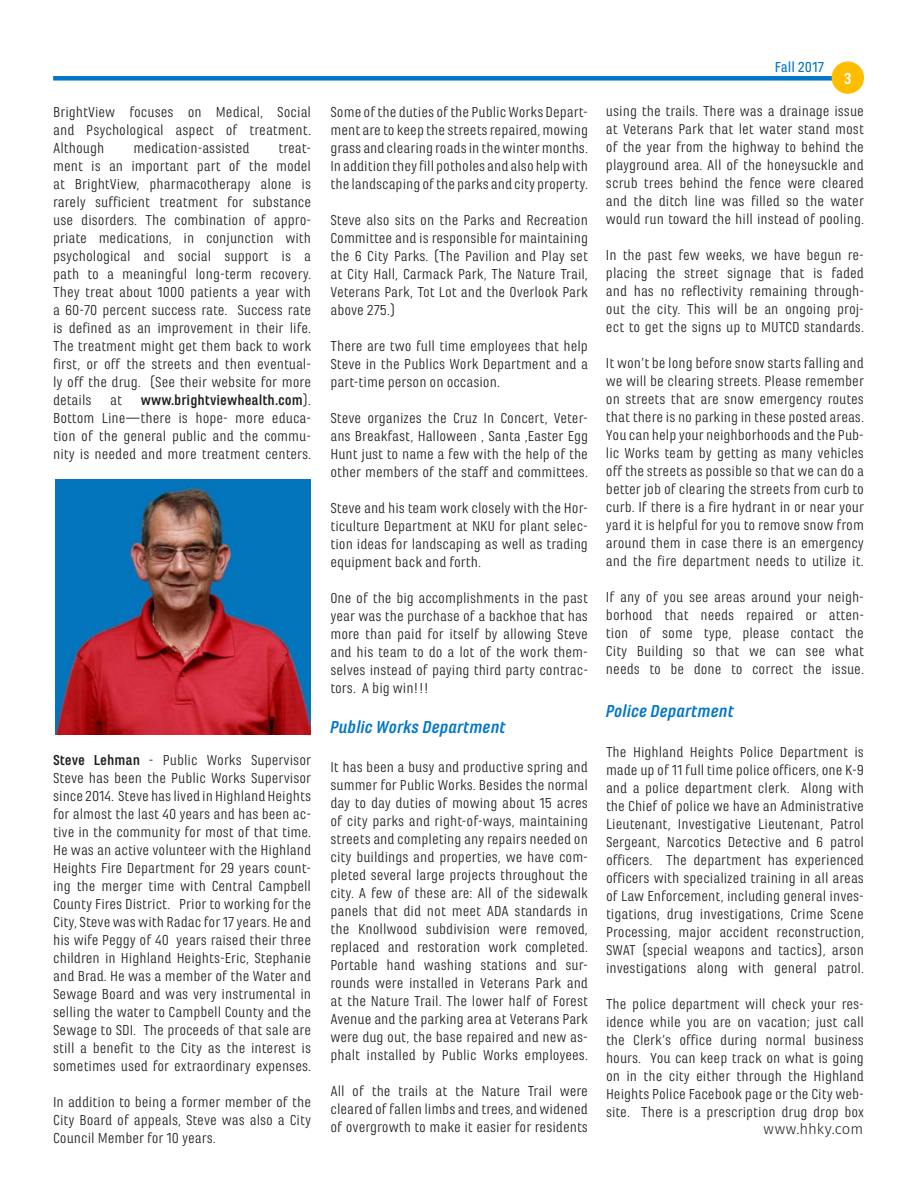
<style>
.page{position:relative;width:918px;height:1188px;background:#fff}
.page>*{position:absolute;margin:0;border:0;box-sizing:border-box;transform-origin:0 0}
.t1{font:italic 700 18px "Marianina Wd FY";color:#0076c8}
.t2{font:700 16.5px "Marianina Wd FY";color:#fff}
.t3{font:15px/18px "Marianina Wd FY";color:#231f20;text-align:justify}
.t4{font:300 15px "Fira Sans";color:#231f20}
.t5{font:500 15px "Marianina Wd FY";color:#0076c8}
.s1{font-weight:700}
</style>
<div class="page">
<div style="left:53px;top:76px;width:785px;height:5px;background:#0076c8"></div>
<div style="left:832px;top:62px;width:31px;height:31px;background:#ffbd00;border-radius:50%"></div>
<div style="left:832px;top:62px;width:32px;height:32px;border:2px solid #ffbd00;border-radius:50%"></div>
<img style="left:56px;top:480px;width:255px;height:255px">
<p class="t3" style="left:53px;top:103px;width:260px">BrightView focuses on Medical, Social and Psychological aspect of treatment.<br>Although</p>
<p class="t3" style="left:133px;top:139px;width:117px">medication-assisted</p>
<p class="t3" style="left:53px;top:139px;width:260px;text-indent:225px">treat&shy;ment is an important part of the model at BrightView, pharmacotherapy alone is rarely sufficient treatment for substance use disorders. The combination of appro&shy;priate medications, in conjunction with psychological and social support is a path to a meaningful long-term recovery.<br>They treat about 1000 patients a year with a 60-70 percent success rate. Success rate is defined as an improvement in their life.<br>The treatment might get them back to work first, or off the streets and then eventual&shy;ly off the drug. (See their website for more details at <span class="s1">www.brightviewhealth.com</span>).<br>Bottom Line—there is hope- more educa&shy;tion of the general public and the commu&shy;nity is needed and more treatment centers.</p>
<p class="t3" style="left:53px;top:751px;width:260px"><span class="s1">Steve Lehman</span> - Public Works Supervisor Steve has been the Public Works Supervisor since 2014. Steve has lived in Highland Heights for almost the last 40 years and has been ac&shy;tive in the community for most of that time.<br>He was an active volunteer with the Highland Heights Fire Department for 29 years count&shy;ing the merger time with Central Campbell County Fires District. Prior to working for the City, Steve was with Radac for 17 years. He and his wife Peggy of 40 years raised their three children in Highland Heights-Eric, Stephanie and Brad. He was a member of the Water and Sewage Board and was very instrumental in selling the water to Campbell County and the Sewage to SDI. The proceeds of that sale are still a benefit to the City as the interest is sometimes used for extraordinary expenses.</p>
<p class="t3" style="left:53px;top:1093px;width:260px">In addition to being a former member of the City Board of appeals, Steve was also a City Council Member for 10 years.</p>
<p class="t3" style="left:330px;top:103px;width:259px">Some of the duties of the Public Works Depart&shy;ment are to keep the streets repaired, mowing grass and clearing roads in the winter months.<br>In addition they fill potholes and also help with the landscaping of the parks and city property.</p>
<p class="t3" style="left:330px;top:211px;width:259px">Steve also sits on the Parks and Recreation Committee and is responsible for maintaining the 6 City Parks. (The Pavilion and Play set at City Hall, Carmack Park, The Nature Trail, Veterans Park, Tot Lot and the Overlook Park above 275.)</p>
<p class="t3" style="left:330px;top:337px;width:259px">There are two full time employees that help Steve in the Publics Work Department and a part-time person on occasion.</p>
<p class="t3" style="left:330px;top:409px;width:259px">Steve organizes the Cruz In Concert, Veter&shy;ans Breakfast, Halloween , Santa ,Easter Egg Hunt just to name a few with the help of the other members of the staff and committees.</p>
<p class="t3" style="left:330px;top:499px;width:259px">Steve and his team work closely with the Hor&shy;ticulture Department at NKU for plant selec&shy;tion ideas for landscaping as well as trading equipment back and forth.</p>
<p class="t3" style="left:330px;top:589px;width:259px">One of the big accomplishments in the past year was the purchase of a backhoe that has more than paid for itself by allowing Steve and his team to do a lot of the work them&shy;selves instead of paying third party contrac&shy;tors. A big win!!!</p>
<p class="t1" style="left:330px;top:717px;width:177px">Public Works Department</p>
<p class="t3" style="left:330px;top:758px;width:259px">It has been a busy and productive spring and summer for Public Works. Besides the normal day to day duties of mowing about 15 acres of city parks and right-of-ways, maintaining streets and completing any repairs needed on city buildings and properties, we have com&shy;pleted several large projects throughout the city. A few of these are: All of the sidewalk panels that did not meet ADA standards in the Knollwood subdivision were removed, replaced and restoration work completed.<br>Portable hand washing stations and sur&shy;rounds were installed in Veterans Park and at the Nature Trail. The lower half of Forest Avenue and the parking area at Veterans Park were dug out, the base repaired and new as&shy;phalt installed by Public Works employees.</p>
<p class="t3" style="left:330px;top:1082px;width:259px">All of the trails at the Nature Trail were cleared of fallen limbs and trees, and widened of overgrowth to make it easier for residents</p>
<p class="t5" style="left:775px;top:59px;width:51px">Fall 2017</p>
<p class="t2" style="left:844px;top:69px;width:9px">3</p>
<p class="t3" style="left:606px;top:102px;width:260px">using the trails. There was a drainage issue at Veterans Park that let water stand most of the year from the highway to behind the playground area. All of the honeysuckle and scrub trees behind the fence were cleared and the ditch line was filled so the water would run toward the hill instead of pooling.</p>
<p class="t3" style="left:606px;top:246px;width:260px">In the past few weeks, we have begun re&shy;placing the street signage that is faded and has no reflectivity remaining through&shy;out the city. This will be an ongoing proj&shy;ect to get the signs up to MUTCD standards.</p>
<p class="t3" style="left:606px;top:354px;width:260px">It won’t be long before snow starts falling and we will be clearing streets. Please remember on streets that are snow emergency routes that there is no parking in these posted areas.<br>You can help your neighborhoods and the Pub&shy;lic Works team by getting as many vehicles off the streets as possible so that we can do a better job of clearing the streets from curb to curb. If there is a fire hydrant in or near your yard it is helpful for you to remove snow from around them in case there is an emergency and the fire department needs to utilize it.</p>
<p class="t3" style="left:606px;top:588px;width:260px">If any of you see areas around your neigh&shy;borhood that needs repaired or atten&shy;tion of some type, please contact the City Building so that we can see what needs to be done to correct the issue.</p>
<p class="t1" style="left:606px;top:701px;width:130px">Police Department</p>
<p class="t3" style="left:606px;top:743px;width:260px">The Highland Heights Police Department is made up of 11 full time police officers, one K-9 and a police department clerk. Along with the Chief of police we have an Administrative Lieutenant, Investigative Lieutenant, Patrol Sergeant, Narcotics Detective and 6 patrol officers. The department has experienced officers with specialized training in all areas of Law Enforcement, including general inves&shy;tigations, drug investigations, Crime Scene Processing, major accident reconstruction, SWAT (special weapons and tactics), arson investigations along with general patrol.</p>
<p class="t3" style="left:606px;top:995px;width:260px">The police department will check your res&shy;idence while you are on vacation; just call the Clerk’s office during normal business hours. You can keep track on what is going on in the city either through the Highland Heights Police Facebook page or the City web&shy;site. There is a prescription drug drop box</p>
<p class="t4" style="left:764px;top:1118px;width:101px">www.hhky.com</p>
</div>
